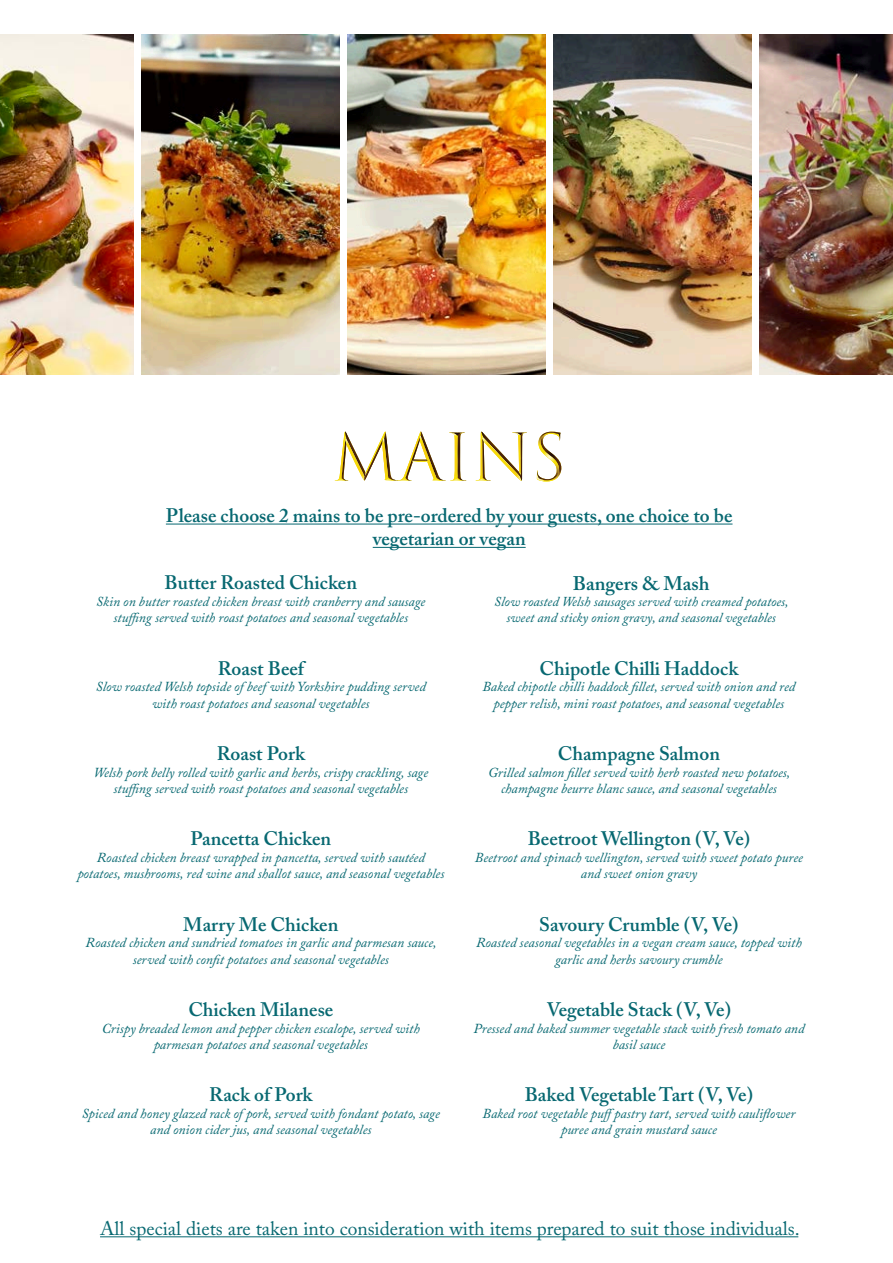
<style>
.page{position:relative;width:893px;height:1263px;background:#fff}
.page>*{position:absolute;margin:0;border:0;box-sizing:border-box;transform-origin:0 0}
.t1{font:600 19.65px "Adobe Caslon Pro";color:#076871}
.t2{font:600 19.5px/23.4px "Adobe Caslon Pro";color:#076871;text-align:center}
.t3{font:19.5px "Adobe Caslon Pro";color:#076871}
.t4{font:italic 13.65px/16.4px "Adobe Caslon Pro";color:#076871;text-align:center}
.t5{font:italic 13.5px/16.4px "Adobe Caslon Pro";color:#076871;text-align:center}
</style>
<div class="page">
<svg style="left:335px;top:431px;width:131px;height:50px"></svg>
<svg style="left:476px;top:432px;width:51px;height:49px"></svg>
<svg style="left:537px;top:432px;width:25px;height:49px"></svg>
<img style="left:0;top:35px;width:134px;height:339px">
<img style="left:142px;top:35px;width:197px;height:339px">
<img style="left:348px;top:35px;width:197px;height:339px">
<img style="left:553px;top:35px;width:198px;height:339px">
<img style="left:759px;top:35px;width:134px;height:339px">
<hr style="left:166px;top:524px;width:566px;height:1px;background:#076871">
<hr style="left:373px;top:547px;width:153px;height:1px;background:#076871">
<hr style="left:100px;top:1236px;width:698px;height:1px;background:#076871">
<h2 class="t2" style="left:166px;top:504px;width:568px">Please choose 2 mains to be pre-ordered by your guests, one choice to be vegetarian or vegan</h2>
<h2 class="t2" style="left:165px;top:571px;width:194px">Butter Roasted Chicken</h2>
<p class="t4" style="left:96px;top:593px;width:331px">Skin on butter roasted chicken breast with cranberry and sausage stuffing served with roast potatoes and seasonal vegetables</p>
<h2 class="t2" style="left:539px;top:656px;width:200px">Chipotle Chilli Haddock</h2>
<p class="t4" style="left:482px;top:678px;width:314px">Baked chipotle chilli haddock fillet, served with onion and red pepper relish, mini roast potatoes, and seasonal vegetables</p>
<h2 class="t2" style="left:558px;top:742px;width:164px">Champagne Salmon</h2>
<p class="t4" style="left:488px;top:764px;width:304px">Grilled salmon fillet served with herb roasted new potatoes, champagne beurre blanc sauce, and seasonal vegetables</p>
<h2 class="t2" style="left:528px;top:827px;width:224px">Beetroot Wellington (V, Ve)</h2>
<p class="t4" style="left:475px;top:849px;width:330px">Beetroot and spinach wellington, served with sweet potato puree and sweet onion gravy</p>
<h2 class="t2" style="left:539px;top:912px;width:201px">Savoury Crumble (V, Ve)</h2>
<p class="t4" style="left:476px;top:934px;width:327px">Roasted seasonal vegetables in a vegan cream sauce, topped with garlic and herbs savoury crumble</p>
<h2 class="t2" style="left:547px;top:998px;width:186px">Vegetable Stack (V, Ve)</h2>
<p class="t4" style="left:473px;top:1020px;width:333px">Pressed and baked summer vegetable stack with fresh tomato and basil sauce</p>
<h2 class="t2" style="left:525px;top:1083px;width:230px">Baked Vegetable Tart (V, Ve)</h2>
<p class="t4" style="left:482px;top:1105px;width:314px">Baked root vegetable puffpastry tart, served with cauliflower puree and grain mustard sauce</p>
<h1 class="t1" style="left:573px;top:571px;width:138px">Bangers &amp; Mash</h1>
<p class="t5" style="left:494px;top:593px;width:296px">Slow roasted Welsh sausages served with creamed potatoes, sweet and sticky onion gravy, and seasonal vegetables</p>
<h2 class="t2" style="left:218px;top:656px;width:88px">Roast Beef</h2>
<p class="t4" style="left:96px;top:678px;width:331px">Slow roasted Welsh topside of beef with Yorkshire pudding served with roast potatoes and seasonal vegetables</p>
<h2 class="t2" style="left:217px;top:742px;width:90px">Roast Pork</h2>
<p class="t4" style="left:93px;top:764px;width:336px">Welsh pork belly rolled with garlic and herbs, crispy crackling, sage stuffing served with roast potatoes and seasonal vegetables</p>
<h2 class="t2" style="left:190px;top:827px;width:142px">Pancetta Chicken</h2>
<p class="t4" style="left:77px;top:849px;width:368px">Roasted chicken breast wrapped in pancetta, served with sautéed potatoes, mushrooms, red wine and shallot sauce, and seasonal vegetables</p>
<h2 class="t2" style="left:183px;top:912px;width:157px">Marry Me Chicken</h2>
<p class="t4" style="left:86px;top:934px;width:352px">Roasted chicken and sundried tomatoes in garlic and parmesan sauce, served with confit potatoes and seasonal vegetables</p>
<h2 class="t2" style="left:188px;top:998px;width:146px">Chicken Milanese</h2>
<p class="t4" style="left:102px;top:1020px;width:319px">Crispy breaded lemon and pepper chicken escalope, served with parmesan potatoes and seasonal vegetables</p>
<h2 class="t2" style="left:209px;top:1083px;width:105px">Rack of Pork</h2>
<p class="t4" style="left:82px;top:1105px;width:360px">Spiced and honey glazed rack of pork, served with fondant potato, sage and onion cider jus, and seasonal vegetables</p>
<h2 class="t3" style="left:100px;top:1217px;width:701px">All special diets are taken into consideration with items prepared to suit those individuals.</h2>
</div>
